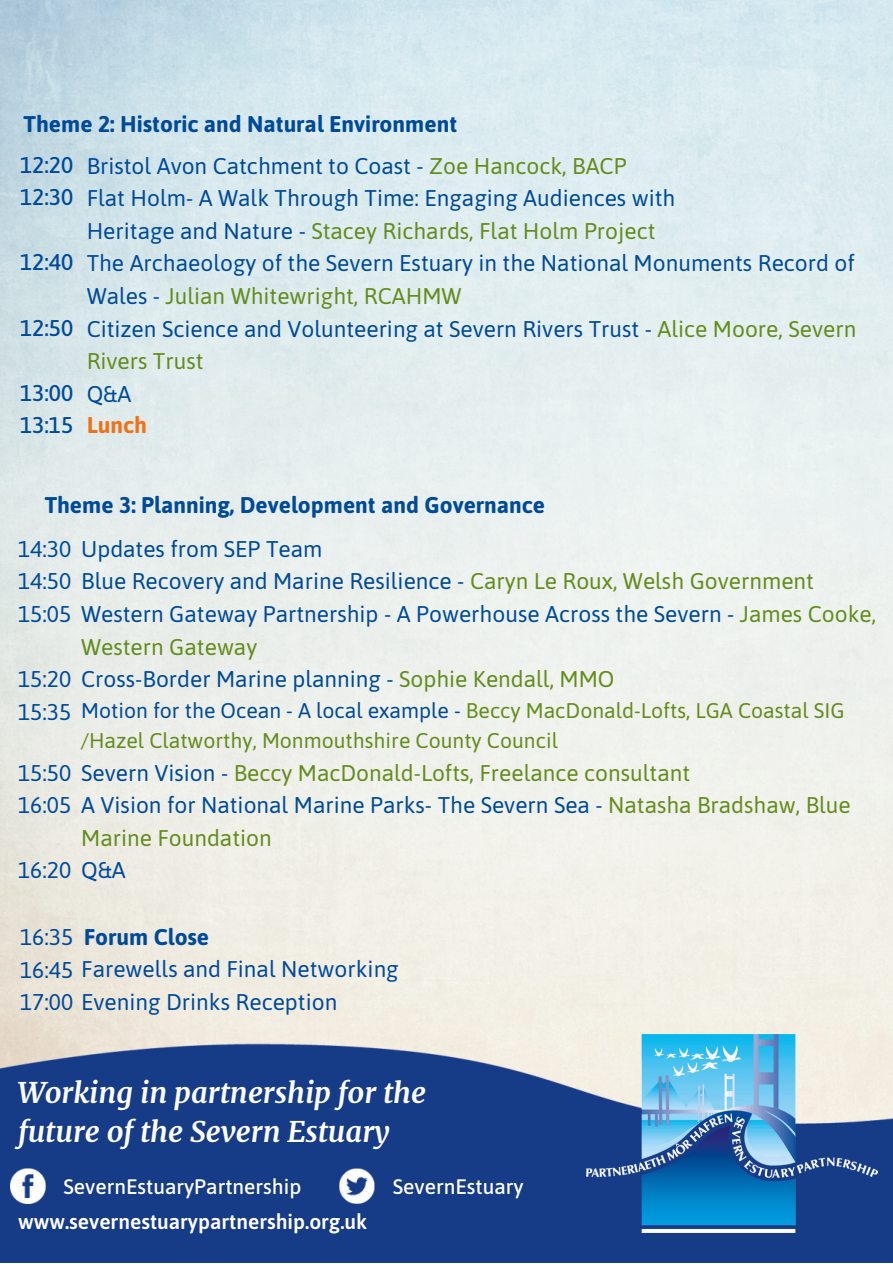
<style>
.page{position:relative;width:893px;height:1264px;background:#fff}
.page>*{position:absolute;margin:0;border:0;box-sizing:border-box;transform-origin:0 0}
.t1{font:italic 700 28.65px/39.3px "Merriweather";color:#fff}
.t2{font:500 22.8px/32.5px "Asap";color:#004a98}
.t3{font:22.8px "Asap";color:#004a98}
.t4{font:22.65px/32.5px "Asap";color:#004a98}
.t5{font:22.65px/32.5px "Asap";color:#648c1d}
.t6{font:700 22.65px "Asap";color:#004a98}
.t7{font:700 22.65px "Asap";color:#ee7219}
.t8{font:21.15px/30.3px "Asap";color:#648c1d}
.t9{font:500 21px "Asap";color:#fff}
.t10{font:600 21px "Asap";color:#fff}
.s1{color:#648c1d}
.s2{font-size:22.8px}
.s3{color:#004a98}
.s4{font-size:22.8px;color:#004a98}
.s5{font-size:22.65px}
.s6{font-weight:700}
</style>
<div class="page">
<img style="left:0;top:1034px;width:892px;height:228px">
<img style="left:586px;top:1034px;width:291px;height:198px">
<img style="left:340px;top:1168px;width:35px;height:35px">
<img style="left:11px;top:1168px;width:34px;height:35px">
<p class="t6" style="left:24px;top:111px;width:435px">Theme 2: Historic and Natural Environment</p>
<p class="t2" style="left:20px;top:148px;width:55px">12:20<br>12:30</p>
<p class="t2" style="left:20px;top:246px;width:55px">12:40</p>
<p class="t2" style="left:20px;top:311px;width:55px">12:50</p>
<p class="t2" style="left:20px;top:376px;width:55px">13:00<br>13:15</p>
<p class="t4" style="left:87px;top:149px;width:771px">Bristol Avon Catchment to Coast - <span class="s1">Zoe Hancock, BACP<br></span>Flat Holm- A Walk Through Time: Engaging Audiences with<br>Heritage and Nature - <span class="s1">Stacey Richards, Flat Holm Project<br></span>The Archaeology of the Severn Estuary in the National Monuments Record of Wales - <span class="s1">Julian Whitewright, RCAHMW<br></span>Citizen Science and Volunteering at Severn Rivers Trust - <span class="s1">Alice Moore, Severn Rivers Trust</span></p>
<p class="t4" style="left:87px;top:377px;width:46px">Q&amp;A</p>
<p class="t7" style="left:87px;top:411px;width:62px">Lunch</p>
<p class="t6" style="left:45px;top:492px;width:502px">Theme 3: Planning, Development and Governance</p>
<p class="t4" style="left:18px;top:532px;width:859px"><span class="s2">14:30</span> Updates from SEP Team<br><span class="s2">14:50</span> Blue Recovery and Marine Resilience - <span class="s1">Caryn Le Roux, Welsh Government<br></span><span class="s2">15:05</span> Western Gateway Partnership - A Powerhouse Across the Severn - <span class="s1">James Cooke,</span></p>
<p class="t5" style="left:81px;top:630px;width:177px">Western Gateway</p>
<p class="t4" style="left:18px;top:662px;width:598px"><span class="s2">15:20</span> Cross-Border Marine planning - <span class="s1">Sophie Kendall, MMO</span></p>
<p class="t3" style="left:18px;top:698px;width:55px">15:35</p>
<p class="t8" style="left:81px;top:695px;width:764px"><span class="s3">Motion for the Ocean - A local example -</span> Beccy MacDonald-Lofts, LGA Coastal SIG /Hazel Clatworthy, Monmouthshire County Council</p>
<p class="t5" style="left:18px;top:756px;width:834px"><span class="s4">15:50</span> <span class="s3">Severn Vision -</span> Beccy MacDonald-Lofts, Freelance consultant<br><span class="s4">16:05</span> <span class="s3">A Vision for National Marine Parks- The Severn Sea -</span> Natasha Bradshaw, Blue</p>
<p class="t5" style="left:81px;top:821px;width:192px">Marine Foundation</p>
<p class="t3" style="left:18px;top:857px;width:109px">16:20 <span class="s5">Q&amp;A</span></p>
<p class="t4" style="left:20px;top:920px;width:380px"><span class="s2">16:35</span> <span class="s6">Forum Close<br></span><span class="s2">16:45</span> Farewells and Final Networking<br><span class="s2">17:00</span> Evening Drinks Reception</p>
<p class="t1" style="left:18px;top:1072px;width:409px">Working in partnership for the future of the Severn Estuary</p>
<p class="t9" style="left:63px;top:1174px;width:239px">SevernEstuaryPartnership</p>
<p class="t9" style="left:393px;top:1174px;width:132px">SevernEstuary</p>
<p class="t10" style="left:18px;top:1209px;width:350px">www.severnestuarypartnership.org.uk</p>
</div>
